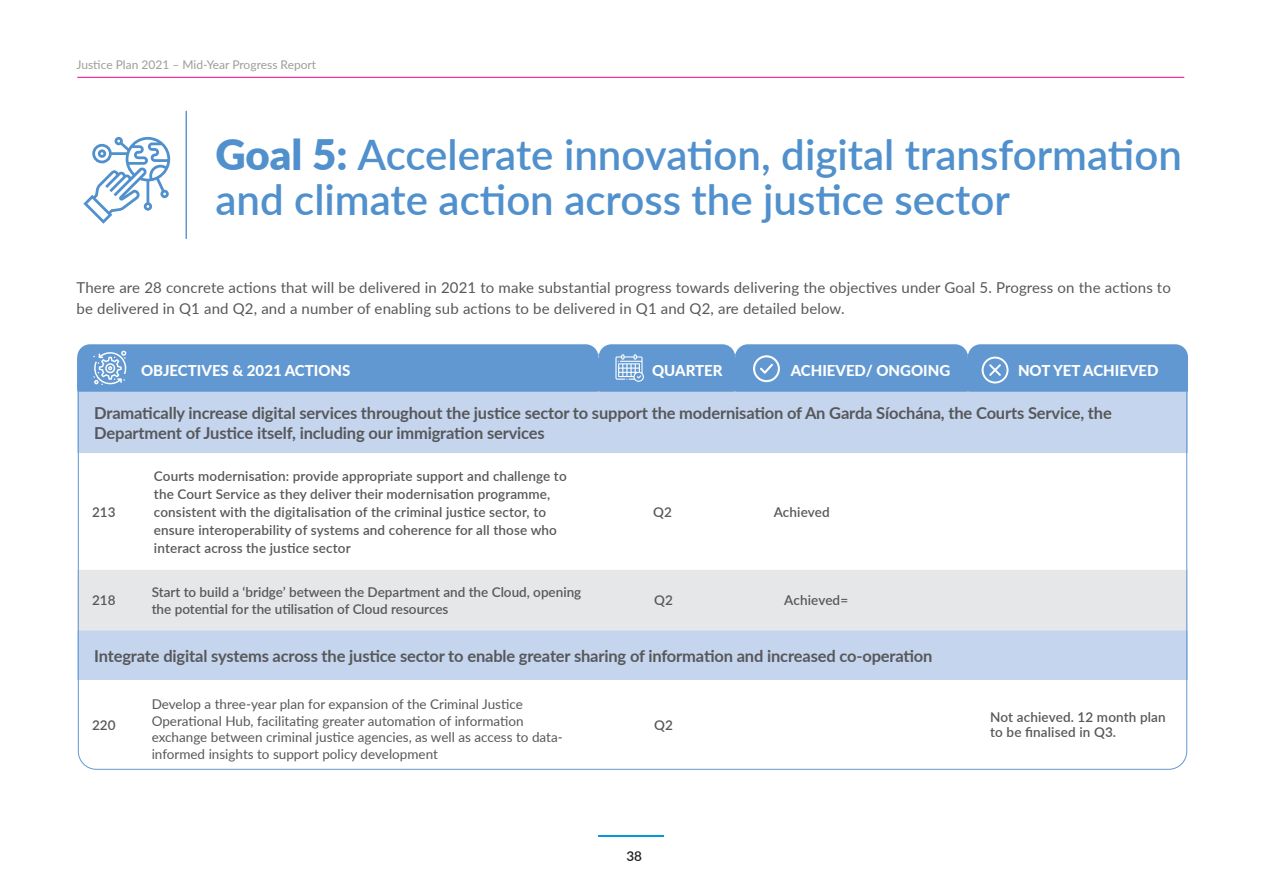
<style>
.page{position:relative;width:1263px;height:893px;background:#fff}
.page>*{position:absolute;margin:0;border:0;box-sizing:border-box;transform-origin:0 0}
.t1{font:600 42px/45px "Lato";color:#5090cc}
.t2{font:700 16.5px/19.5px "Lato";letter-spacing:-.01em;color:#57585a}
.t3{font:15px/21px "Lato";letter-spacing:.01em;color:#57585a}
.t4{font:800 15px "Lato";color:#fff}
.t5{font:600 13.5px/18px "Lato";letter-spacing:.01em;color:#57585a}
.t6{font:13.5px/16.5px "Lato";color:#57585a}
.t7{font:600 13.5px "Lato";color:#231f20}
.t8{font:12px "Lato";color:#9c9e99}
.s1{font-weight:900}
</style>
<div class="page">
<hr style="left:598px;top:836px;width:66px;height:1px;background:#009ada">
<hr style="left:77px;top:77px;width:1107px;height:1px;background:#ed028c">
<hr style="left:185px;top:111px;width:2px;height:127px;background:#6298d1">
<svg style="left:83px;top:137px;width:87px;height:87px"></svg>
<div style="left:77px;top:344px;width:521px;height:56px;background:#6298d1;border-radius:13px"></div>
<div style="left:599px;top:344px;width:136px;height:56px;background:#6298d1;border-radius:13px"></div>
<div style="left:735px;top:344px;width:233px;height:56px;background:#6298d1;border-radius:13px"></div>
<div style="left:968px;top:344px;width:220px;height:56px;background:#6298d1;border-radius:13px"></div>
<div style="left:77px;top:392px;width:1111px;height:61px;background:#c5d5ed"></div>
<svg style="left:77px;top:453px;width:1111px;height:316px"></svg>
<div style="left:77px;top:570px;width:1111px;height:60px;background:#e6e7e9"></div>
<svg style="left:77px;top:351px;width:1111px;height:41px"></svg>
<p class="t8" style="left:77px;top:56px;width:241px">Justice Plan 2021 – Mid-Year Progress Report</p>
<p class="t1" style="left:215px;top:130px;width:968px"><span class="s1">Goal 5:</span> Accelerate innovation, digital transformation and climate action across the justice sector</p>
<p class="t3" style="left:77px;top:276px;width:1096px">There are 28 concrete actions that will be delivered in 2021 to make substantial progress towards delivering the objectives under Goal 5. Progress on the actions to be delivered in Q1 and Q2, and a number of enabling sub actions to be delivered in Q1 and Q2, are detailed below.</p>
<p class="t4" style="left:141px;top:359px;width:211px">OBJECTIVES &amp; 2021 ACTIONS</p>
<p class="t4" style="left:652px;top:359px;width:72px">QUARTER</p>
<p class="t4" style="left:791px;top:359px;width:161px">ACHIEVED/ ONGOING</p>
<p class="t4" style="left:1018px;top:359px;width:142px">NOT YET ACHIEVED</p>
<p class="t2" style="left:94px;top:403px;width:1019px">Dramatically increase digital services throughout the justice sector to support the modernisation of An Garda Síochána, the Courts Service, the<br>Department of Justice itself, including our immigration services</p>
<p class="t5" style="left:92px;top:502px;width:25px">213</p>
<p class="t5" style="left:154px;top:466px;width:414px">Courts modernisation: provide appropriate support and challenge to the Court Service as they deliver their modernisation programme, consistent with the digitalisation of the criminal justice sector, to ensure interoperability of systems and coherence for all those who interact across the justice sector</p>
<p class="t5" style="left:653px;top:502px;width:20px">Q2</p>
<p class="t5" style="left:774px;top:502px;width:58px">Achieved</p>
<p class="t5" style="left:92px;top:591px;width:25px">218</p>
<p class="t5" style="left:152px;top:583px;width:431px;line-height:16.5px">Start to build a ‘bridge’ between the Department and the Cloud, opening the potential for the utilisation of Cloud resources</p>
<p class="t5" style="left:654px;top:591px;width:20px">Q2</p>
<p class="t5" style="left:784px;top:591px;width:66px">Achieved=</p>
<p class="t2" style="left:94px;top:645px;width:840px">Integrate digital systems across the justice sector to enable greater sharing of information and increased co-operation</p>
<p class="t5" style="left:92px;top:715px;width:25px">220</p>
<p class="t6" style="left:152px;top:696px;width:413px">Develop a three-year plan for expansion of the Criminal Justice Operational Hub, facilitating greater automation of information exchange between criminal justice agencies, as well as access to data&shy;informed insights to support policy development</p>
<p class="t5" style="left:654px;top:715px;width:20px">Q2</p>
<p class="t5" style="left:990px;top:709px;width:177px;line-height:15px">Not achieved. 12 month plan to be finalised in Q3.</p>
<p class="t7" style="left:626px;top:847px;width:17px">38</p>
</div>
